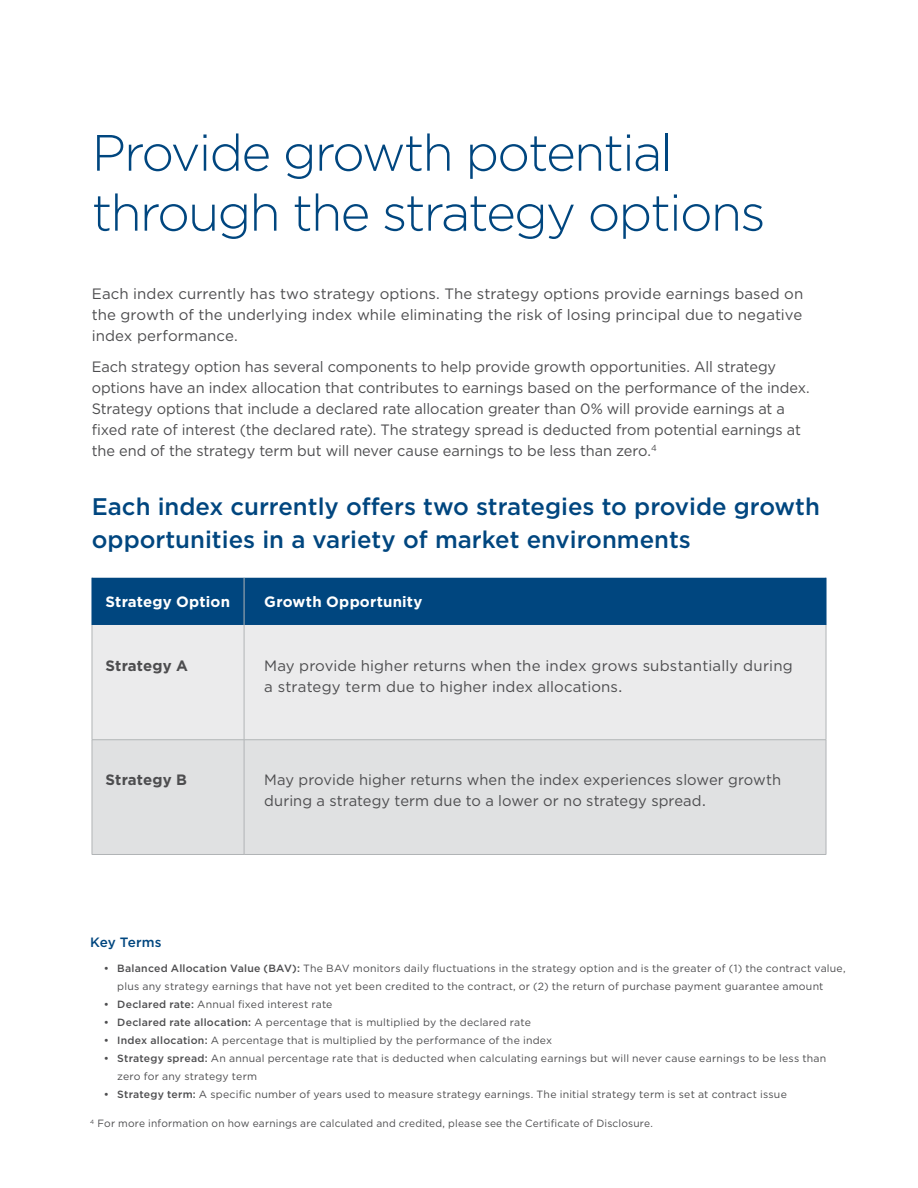
<style>
.page{position:relative;width:918px;height:1188px;background:#fff}
.page>*{position:absolute;margin:0;border:0;box-sizing:border-box;transform-origin:0 0}
.t1{font:300 51px/60px "Gotham";letter-spacing:-.035em;color:#00467f}
.t2{font:500 24px/33px "Gotham";color:#00467f}
.t3{font:15px/21px "Gotham";color:#4d4d4f}
.t4{font:700 15px "Gotham";letter-spacing:.015em;color:#fff}
.t5{font:700 15px "Gotham";letter-spacing:.005em;color:#4d4d4f}
.t6{font:500 13.5px "Gotham";color:#00467f}
.t7{font:10.5px/18px "Gotham";letter-spacing:.02em;color:#4d4d4f}
.s1{font-weight:500}
</style>
<div class="page">
<div style="left:93px;top:578px;width:733px;height:47px;background:#00467f"></div>
<div style="left:93px;top:625px;width:733px;height:114px;background:#ebebec"></div>
<div style="left:93px;top:740px;width:733px;height:114px;background:#e0e1e2"></div>
<hr style="left:244px;top:625px;width:1px;height:115px;background:#b1b4b6">
<hr style="left:92px;top:739px;width:152px;height:1px;background:#b1b4b6">
<hr style="left:244px;top:739px;width:582px;height:1px;background:#b1b4b6">
<hr style="left:244px;top:740px;width:1px;height:114px;background:#b1b4b6">
<hr style="left:92px;top:578px;width:1px;height:47px;background:#00467f">
<hr style="left:826px;top:578px;width:1px;height:47px;background:#00467f">
<hr style="left:244px;top:578px;width:1px;height:47px;background:#b1b4b6">
<hr style="left:92px;top:625px;width:1px;height:115px;background:#b1b4b6">
<hr style="left:826px;top:625px;width:1px;height:115px;background:#b1b4b6">
<hr style="left:92px;top:740px;width:1px;height:114px;background:#b1b4b6">
<hr style="left:826px;top:740px;width:1px;height:114px;background:#b1b4b6">
<hr style="left:92px;top:854px;width:152px;height:1px;background:#b1b4b6">
<hr style="left:244px;top:854px;width:582px;height:1px;background:#b1b4b6">
<h1 class="t1" style="left:92px;top:121px;width:675px">Provide growth potential through the strategy options</h1>
<p class="t3" style="left:92px;top:283px;width:713px;text-align:justify">Each index currently has two strategy options. The strategy options provide earnings based on the growth of the underlying index while eliminating the risk of losing principal due to negative index performance.</p>
<p class="t3" style="left:92px;top:356px;width:720px">Each strategy option has several components to help provide growth opportunities. All strategy options have an index allocation that contributes to earnings based on the performance of the index.<br>Strategy options that include a declared rate allocation greater than 0% will provide earnings at a fixed rate of interest (the declared rate). The strategy spread is deducted from potential earnings at the end of the strategy term but will never cause earnings to be less than zero.<sup>4</sup></p>
<h2 class="t2" style="left:92px;top:489px;width:730px">Each index currently offers two strategies to provide growth opportunities in a variety of market environments</h2>
<p class="t4" style="left:105px;top:592px;width:126px">Strategy Option</p>
<p class="t4" style="left:264px;top:592px;width:160px">Growth Opportunity</p>
<p class="t5" style="left:105px;top:655px;width:84px">Strategy A</p>
<p class="t3" style="left:264px;top:655px;width:530px">May provide higher returns when the index grows substantially during a strategy term due to higher index allocations.</p>
<p class="t5" style="left:105px;top:770px;width:83px">Strategy B</p>
<p class="t3" style="left:264px;top:769px;width:518px">May provide higher returns when the index experiences slower growth during a strategy term due to a lower or no strategy spread.</p>
<p class="t6" style="left:90px;top:933px;width:73px">Key Terms</p>
<p class="t7" style="left:117px;top:959px;width:730px;text-indent:-14px"><span class="s1">• Balanced Allocation Value (BAV):</span> The BAV monitors daily fluctuations in the strategy option and is the greater of (1) the contract value, plus any strategy earnings that have not yet been credited to the contract, or (2) the return of purchase payment guarantee amount</p>
<p class="t7" style="left:104px;top:995px;width:230px"><span class="s1">• Declared rate:</span> Annual fixed interest rate</p>
<p class="t7" style="left:104px;top:1013px;width:429px"><span class="s1">• Declared rate allocation:</span> A percentage that is multiplied by the declared rate</p>
<p class="t7" style="left:104px;top:1031px;width:450px"><span class="s1">• Index allocation:</span> A percentage that is multiplied by the performance of the index</p>
<p class="t7" style="left:117px;top:1049px;width:710px;text-indent:-14px"><span class="s1">• Strategy spread:</span> An annual percentage rate that is deducted when calculating earnings but will never cause earnings to be less than zero for any strategy term</p>
<p class="t7" style="left:104px;top:1085px;width:685px"><span class="s1">• Strategy term:</span> A specific number of years used to measure strategy earnings. The initial strategy term is set at contract issue</p>
<p class="t7" style="left:90px;top:1114px;width:564px"><sup>4</sup> For more information on how earnings are calculated and credited, please see the Certificate of Disclosure.</p>
</div>
